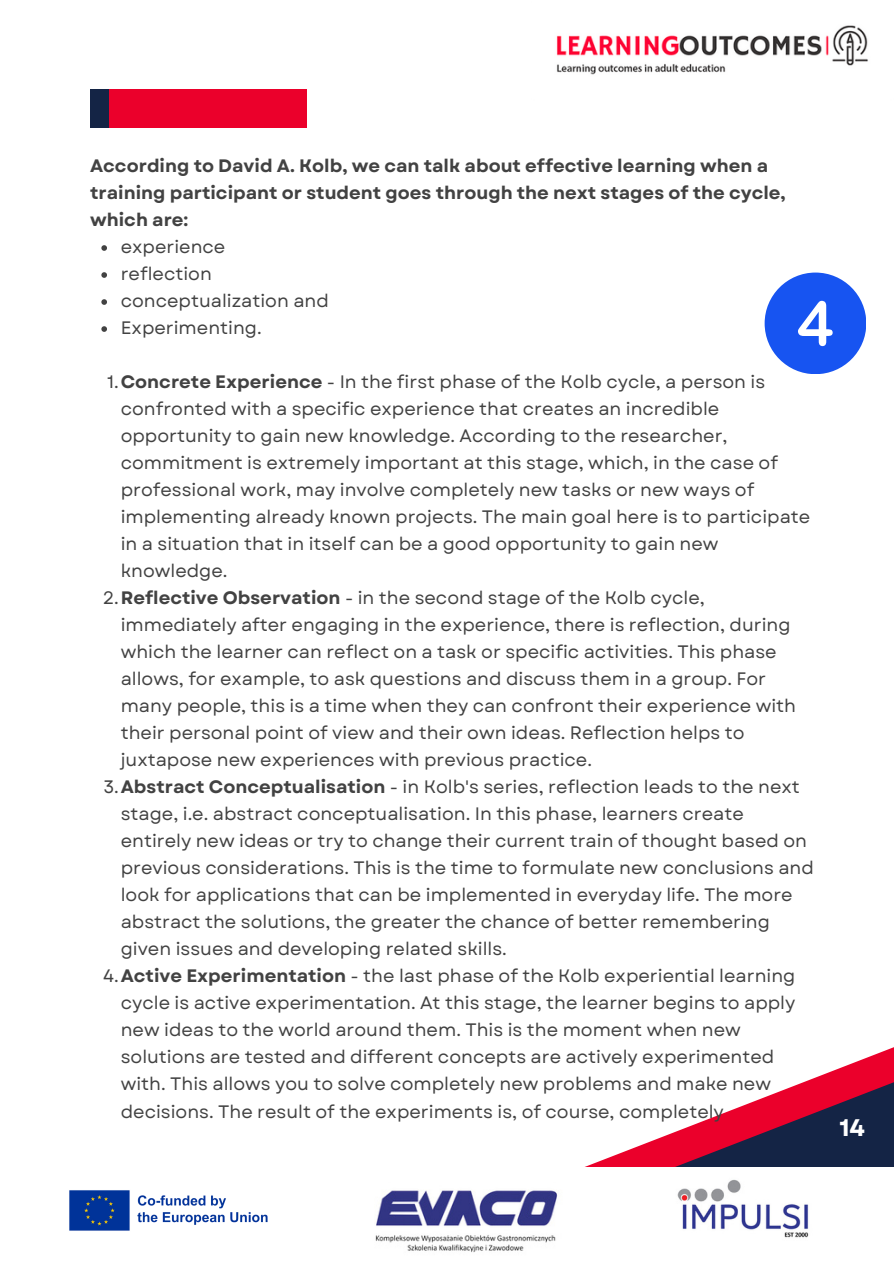
<style>
.page{position:relative;width:894px;height:1264px;background:#fff}
.page>*{position:absolute;margin:0;border:0;box-sizing:border-box;transform-origin:0 0}
.t1{font:700 24px "Garet";color:#fff}
.t2{font:18px/27px "Garet";color:#424242}
.t3{font:700 18px/27px "Garet";color:#424242}
.s1{font-weight:700}
</style>
<div class="page">
<div style="left:90px;top:89px;width:25px;height:39px;background:#142445"></div>
<div style="left:109px;top:89px;width:198px;height:39px;background:#eb002b"></div>
<svg style="left:677px;top:1047px;width:216px;height:84px"></svg>
<svg style="left:585px;top:1131px;width:308px;height:36px;background:#763a59"></svg>
<img style="left:375px;top:1190px;width:183px;height:62px">
<img style="left:677px;top:1179px;width:132px;height:59px">
<svg style="left:101px;top:245px;width:6px;height:6px"></svg>
<svg style="left:101px;top:272px;width:6px;height:6px"></svg>
<svg style="left:101px;top:299px;width:6px;height:6px"></svg>
<svg style="left:101px;top:326px;width:6px;height:6px"></svg>
<div style="left:764px;top:272px;width:101px;height:102px;background:#1754f1;border-radius:50%"></div>
<svg style="left:798px;top:301px;width:34px;height:45px"></svg>
<img style="left:556px;top:25px;width:312px;height:50px">
<img style="left:69px;top:1190px;width:199px;height:41px">
<p class="t3" style="left:90px;top:152px;width:697px">According to David A. Kolb, we can talk about effective learning when a training participant or student goes through the next stages of the cycle, which are:</p>
<p class="t2" style="left:121px;top:233px;width:106px">experience</p>
<p class="t2" style="left:121px;top:260px;width:93px">reflection</p>
<p class="t2" style="left:121px;top:287px;width:209px">conceptualization and</p>
<p class="t2" style="left:121px;top:314px;width:142px">Experimenting.</p>
<p class="t2" style="left:121px;top:368px;width:690px;text-indent:-13px">1.<span class="s1">Concrete Experience</span> - In the first phase of the Kolb cycle, a person is confronted with a specific experience that creates an incredible opportunity to gain new knowledge. According to the researcher, commitment is extremely important at this stage, which, in the case of professional work, may involve completely new tasks or new ways of implementing already known projects. The main goal here is to participate in a situation that in itself can be a good opportunity to gain new knowledge.</p>
<p class="t2" style="left:121px;top:584px;width:676px;text-indent:-18px">2.<span class="s1">Reflective Observation</span> - in the second stage of the Kolb cycle, immediately after engaging in the experience, there is reflection, during which the learner can reflect on a task or specific activities. This phase allows, for example, to ask questions and discuss them in a group. For many people, this is a time when they can confront their experience with their personal point of view and their own ideas. Reflection helps to juxtapose new experiences with previous practice.</p>
<p class="t2" style="left:121px;top:773px;width:694px;text-indent:-17px">3.<span class="s1">Abstract Conceptualisation</span> - in Kolb's series, reflection leads to the next stage, i.e. abstract conceptualisation. In this phase, learners create entirely new ideas or try to change their current train of thought based on previous considerations. This is the time to formulate new conclusions and look for applications that can be implemented in everyday life. The more abstract the solutions, the greater the chance of better remembering given issues and developing related skills.</p>
<p class="t2" style="left:121px;top:962px;width:676px;text-indent:-17px">4.<span class="s1">Active Experimentation</span> - the last phase of the Kolb experiential learning cycle is active experimentation. At this stage, the learner begins to apply new ideas to the world around them. This is the moment when new solutions are tested and different concepts are actively experimented with. This allows you to solve completely new problems and make new decisions. The result of the experiments is, of course, completely</p>
<p class="t1" style="left:839px;top:1110px;width:27px">14</p>
</div>
